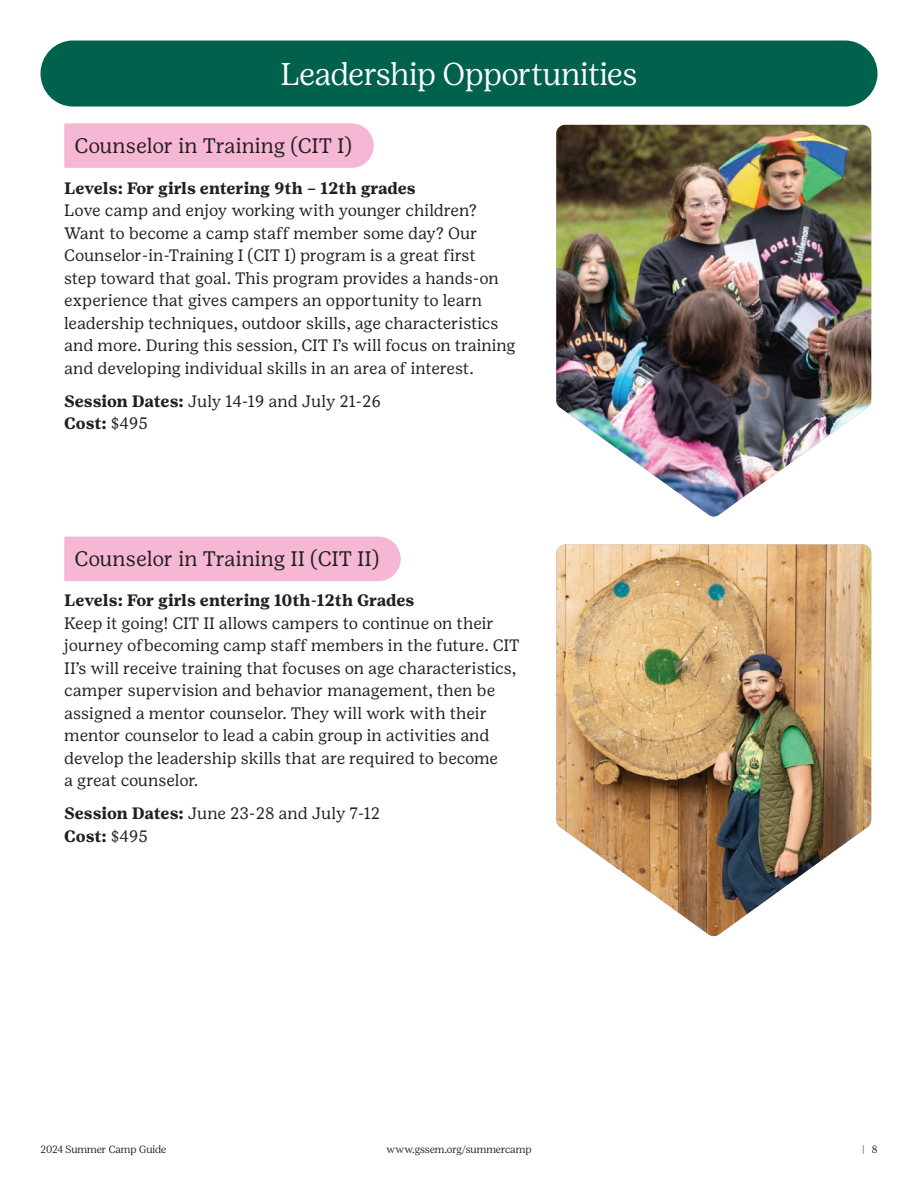
<style>
.page{position:relative;width:918px;height:1188px;background:#fff}
.page>*{position:absolute;margin:0;border:0;box-sizing:border-box;transform-origin:0 0}
.t1{font:300 31.5px "Girl Scout Display";color:#fff}
.t2{font:21px "Girl Scout Text";color:#231f20}
.t3{font:16.5px/22.5px "Girl Scout Text";color:#231f20}
.t4{font:700 16.5px "Girl Scout Text";color:#231f20}
.t5{font:300 10.5px "Girl Scout Display";color:#231f20}
.s1{font-weight:700}
</style>
<div class="page">
<img style="left:556px;top:125px;width:315px;height:392px">
<img style="left:556px;top:544px;width:315px;height:393px">
<div style="left:64px;top:123px;width:310px;height:45px;background:#f6b7d4"></div>
<div style="left:64px;top:537px;width:337px;height:44px;background:#f6b7d4"></div>
<div style="left:41px;top:41px;width:837px;height:66px;background:#00624c;border-radius:33px"></div>
<h1 class="t1" style="left:281px;top:56px;width:358px">Leadership Opportunities</h1>
<p class="t2" style="left:74px;top:134px;width:279px">Counselor in Training (CIT I)</p>
<p class="t4" style="left:64px;top:178px;width:353px">Levels: For girls entering 9th – 12th grades</p>
<p class="t3" style="left:64px;top:199px;width:453px">Love camp and enjoy working with younger children?<br>Want to become a camp staff member some day? Our Counselor-in-Training I (CIT I) program is a great first<br>step toward that goal. This program provides a hands-on experience that gives campers an opportunity to learn leadership techniques, outdoor skills, age characteristics and more. During this session, CIT I’s will focus on training and developing individual skills in an area of interest.</p>
<p class="t3" style="left:64px;top:390px;width:318px"><span class="s1">Session Dates:</span> July 14-19 and July 21-26<br><span class="s1">Cost:</span> $495</p>
<p class="t2" style="left:74px;top:547px;width:306px">Counselor in Training II (CIT II)</p>
<p class="t4" style="left:64px;top:591px;width:352px">Levels: For girls entering 10th-12th Grades</p>
<p class="t3" style="left:64px;top:612px;width:457px">Keep it going! CIT II allows campers to continue on their journey ofbecoming camp staff members in the future. CIT II’s will receive training that focuses on age characteristics, camper supervision and behavior management, then be assigned a mentor counselor. They will work with their mentor counselor to lead a cabin group in activities and develop the leadership skills that are required to become<br>a great counselor.</p>
<p class="t3" style="left:64px;top:802px;width:318px"><span class="s1">Session Dates:</span> June 23-28 and July 7-12<br><span class="s1">Cost:</span> $495</p>
<p class="t5" style="left:40px;top:1143px;width:127px">2024 Summer Camp Guide</p>
<p class="t5" style="left:387px;top:1143px;width:146px">www.gssem.org/summercamp</p>
<p class="t5" style="left:862px;top:1143px;width:17px">| 8</p>
</div>
